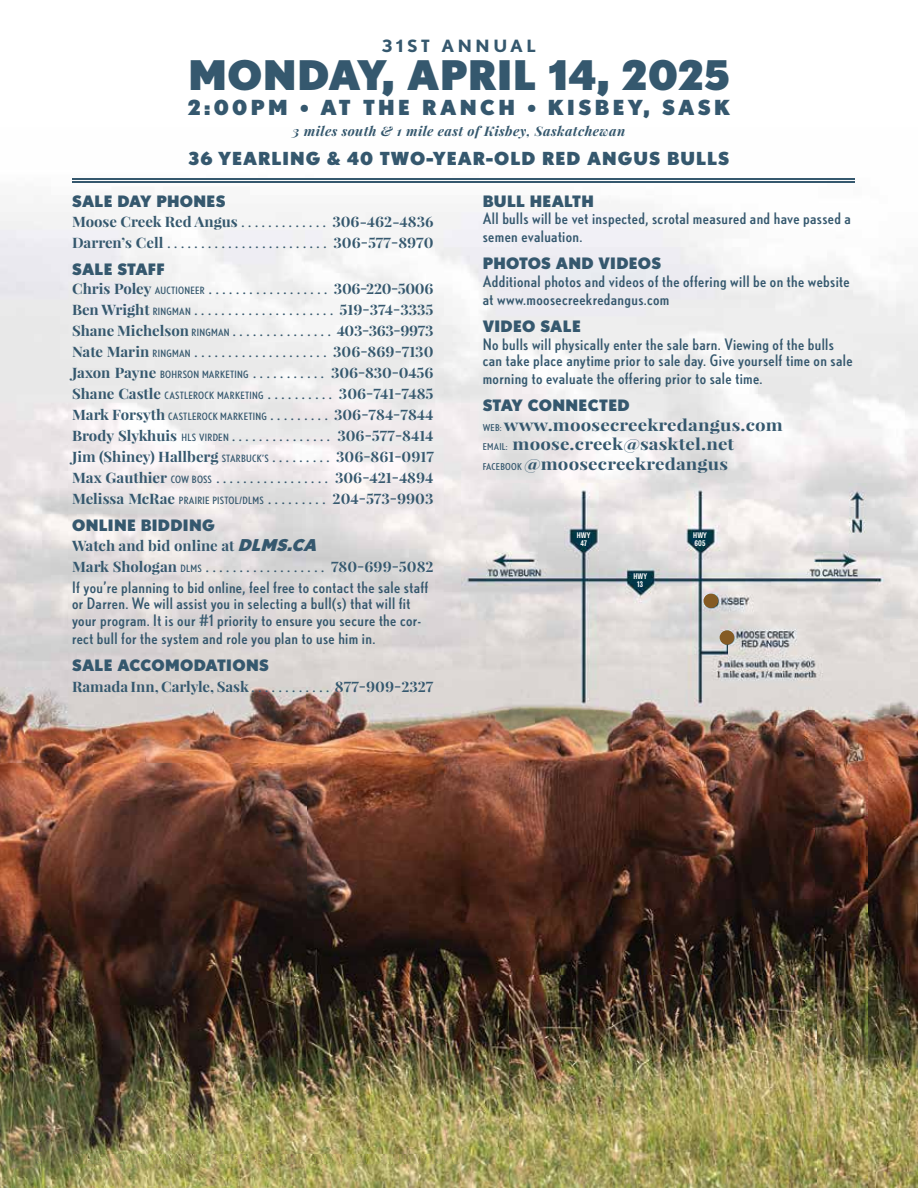
<style>
.page{position:relative;width:918px;height:1188px;background:#fff}
.page>*{position:absolute;margin:0;border:0;box-sizing:border-box;transform-origin:0 0}
.t1{font:900 40.8px "Nobel";letter-spacing:.02em;color:#35586e}
.t2{font:900 20.85px "Nobel";letter-spacing:.16em;color:#35586e}
.t3{font:900 18px "Nobel";letter-spacing:.055em;color:#35586e}
.t4{font:700 16.95px "Nobel";letter-spacing:.2em;color:#35586e;scale:1.06 1}
.t5{font:700 16.2px/19.5px "Playfair Display";letter-spacing:.01em;color:#35586e;scale:1.16 1}
.t6{font:condensed 15.9px/16.5px "Nobel";letter-spacing:.02em;color:#35586e;scale:1.15 1}
.t7{font:900 15.75px "Nobel";letter-spacing:.02em;color:#35586e}
.t8{font:700 14.4px/21px "Playfair Display";color:#35586e;scale:1.04 1}
.t9{font:italic 700 13.2px "Playfair Display";letter-spacing:.03em;color:#35586e}
.t10{font:condensed 10.05px "Nobel";letter-spacing:.02em;color:#35586e;scale:1.15 1}
.t11{font:700 7.8px/7.8px "Tablet Gothic Condensed";letter-spacing:.02em;color:#fff;text-align:center}
.s1{font-size:14.85px}
.s2{font-weight:400}
.s3{font-family:"Nobel";font-weight:400;font-stretch:condensed;font-size:10.05px}
.s4{font-family:"Playfair Display";font-weight:700;font-stretch:normal;font-size:14.4px}
.s5{font-family:"Playfair Display";font-stretch:normal;font-size:14.4px}
.s6{font-family:"Playfair Display";font-weight:700;font-stretch:normal;font-size:14.25px}
.s7{font-family:"Nobel";font-weight:900;font-style:italic;font-size:16.35px}
.s8{font-family:"Nobel";font-weight:400;font-stretch:condensed;font-size:9.45px}
</style>
<div class="page">
<img style="left:0;top:179px;width:918px;height:266px">
<img style="left:0;top:445px;width:510px;height:743px">
<img style="left:868px;top:498px;width:50px;height:690px">
<img style="left:510px;top:710px;width:358px;height:478px">
<svg style="left:35px;top:1152px;width:7px;height:11px"></svg>
<img style="left:74px;top:1154px;width:384px;height:9px">
<img style="left:461px;top:483px;width:428px;height:227px">
<div style="left:704px;top:594px;width:14px;height:14px;background:#855b24;border-radius:50%"></div>
<div style="left:720px;top:630px;width:14px;height:15px;background:#855b24;border-radius:50%"></div>
<hr style="left:72px;top:178px;width:783px;height:1px;background:#35586e">
<hr style="left:72px;top:181px;width:783px;height:1px;background:#35586e">
<p class="t4" style="left:382px;top:35px;width:147px">31ST ANNUAL</p>
<h1 class="t1" style="left:188px;top:51px;width:543px">MONDAY, APRIL 14, 2025</h1>
<p class="t9" style="left:293px;top:122px;width:334px">3 miles south &amp; 1 mile east of Kisbey, Saskatchewan</p>
<h2 class="t2" style="left:188px;top:95px;width:544px">2:00PM <span class="s1">•</span> AT THE RANCH <span class="s1">•</span> KISBEY, SASK</h2>
<p class="t3" style="left:189px;top:148px;width:542px">36 YEARLING &amp; 40 TWO-YEAR-OLD RED ANGUS BULLS</p>
<p class="t7" style="left:72px;top:192px;width:155px">SALE DAY PHONES</p>
<p class="t8" style="left:72px;top:211px;width:349px">Moose Creek Red Angus <span class="s2">. . . . . . . . . . . . .</span> 306-462-4836<br>Darren’s Cell <span class="s2">........................</span> 306-577-8970</p>
<p class="t7" style="left:72px;top:259px;width:94px">SALE STAFF</p>
<p class="t8" style="left:72px;top:278px;width:349px;text-align:justify">Chris Poley <span class="s3">AUCTIONEER</span> <span class="s2">. . . . . . . . . . . . . . . . . .</span> 306-220-5006<br>Ben Wright <span class="s3">RINGMAN</span> <span class="s2">. . . . . . . . . . . . . . . . . . . . .</span> 519-374-3335<br>Shane Michelson <span class="s3">RINGMAN</span> <span class="s2">. . . . . . . . . . . . . . .</span> 403-363-9973<br>Nate Marin <span class="s3">RINGMAN</span> <span class="s2">. . . . . . . . . . . . . . . . . . . .</span> 306-869-7130</p>
<p class="t10" style="left:72px;top:369px;width:316px"><span class="s4">Jaxon Payne</span> BOHRSON MARKETING <span class="s5">. . . . . . . . . . .</span> <span class="s6">306-830-0456</span></p>
<p class="t8" style="left:72px;top:383px;width:349px;text-align:justify">Shane Castle <span class="s3">CASTLEROCK MARKETING</span> <span class="s2">. . . . . . . . . .</span> 306-741-7485<br>Mark Forsyth <span class="s3">CASTLEROCK MARKETING</span> <span class="s2">. . . . . . . . .</span> 306-784-7844<br>Brody Slykhuis <span class="s3">HLS VIRDEN</span> <span class="s2">. . . . . . . . . . . . . . .</span> 306-577-8414<br>Jim (Shiney) Hallberg <span class="s3">STARBUCK’S</span> <span class="s2">. . . . . . . . .</span> 306-861-0917<br>Max Gauthier <span class="s3">COW BOSS</span> <span class="s2">. . . . . . . . . . . . . . . . .</span> 306-421-4894<br>Melissa McRae <span class="s3">PRAIRIE PISTOL/DLMS</span> <span class="s2">. . . . . . . . .</span> 204-573-9903</p>
<p class="t7" style="left:72px;top:516px;width:144px">ONLINE BIDDING</p>
<p class="t8" style="left:72px;top:535px;width:349px">Watch and bid online at <span class="s7">DLMS.CA<br></span>Mark Shologan <span class="s3">DLMS</span> <span class="s2">. . . . . . . . . . . . . . . . . .</span> 780-699-5082</p>
<p class="t6" style="left:72px;top:579px;width:311px">If you’re planning to bid online, feel free to contact the sale staff or Darren. We will assist you in selecting a bull(s) that will fit your program. It is our #1 priority to ensure you secure the cor-</p>
<p class="t6" style="left:72px;top:630px;width:265px">rect bull for the system and role you plan to use him in.</p>
<p class="t7" style="left:72px;top:655px;width:198px">SALE ACCOMODATIONS</p>
<p class="t8" style="left:72px;top:676px;width:349px">Ramada Inn, Carlyle, Sask <span class="s2">. . . . . . . . . . . .</span> 877-909-2327</p>
<p class="t7" style="left:483px;top:192px;width:113px">BULL HEALTH</p>
<p class="t6" style="left:483px;top:209px;width:322px;line-height:18px">All bulls will be vet inspected, scrotal measured and have passed a semen evaluation.</p>
<p class="t7" style="left:483px;top:253px;width:180px">PHOTOS AND VIDEOS</p>
<p class="t6" style="left:483px;top:272px;width:321px;line-height:18px">Additional photos and videos of the offering will be on the website at www.moosecreekredangus.com</p>
<p class="t7" style="left:483px;top:316px;width:100px">VIDEO SALE</p>
<p class="t6" style="left:483px;top:336px;width:323px">No bulls will physically enter the sale barn. Viewing of the bulls can take place anytime prior to sale day. Give yourself time on sale</p>
<p class="t6" style="left:483px;top:370px;width:245px">morning to evaluate the offering prior to sale time.</p>
<p class="t7" style="left:483px;top:396px;width:149px">STAY CONNECTED</p>
<p class="t5" style="left:483px;top:415px;width:260px"><span class="s8">WEB:</span> www.moosecreekredangus.com<br><span class="s8">EMAIL:</span> moose.creek@sasktel.net<br><span class="s8">FACEBOOK</span> @moosecreekredangus</p>
<p class="t11" style="left:577px;top:531px;width:15px">HWY<br>47</p>
<p class="t11" style="left:633px;top:572px;width:15px">HWY<br>13</p>
<p class="t11" style="left:693px;top:531px;width:15px;text-align:left">HWY<br>605</p>
</div>
